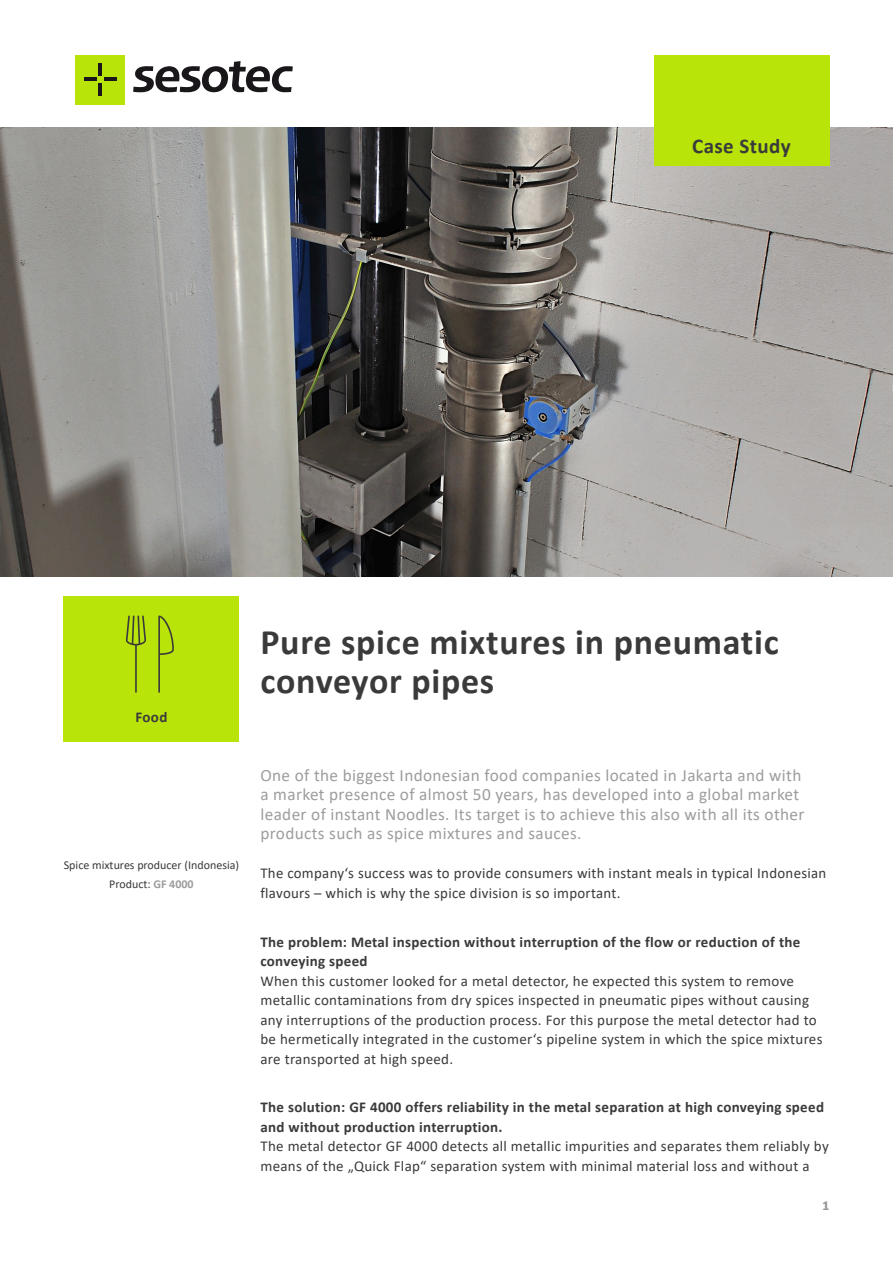
<style>
.page{position:relative;width:893px;height:1263px;background:#fff}
.page>*{position:absolute;margin:0;border:0;box-sizing:border-box;transform-origin:0 0}
.t1{font:700 36px/39px "Calibri";letter-spacing:.02em;color:#3b3a3b}
.t2{font:700 21px "Calibri";letter-spacing:.02em;color:#3b3a3b}
.t3{font:17.25px/19.5px "Calibri";letter-spacing:.02em;color:#9d9d9d}
.t4{font:15px/19.5px "Calibri";letter-spacing:.02em;color:#3b3a3b}
.t5{font:700 15px/19.5px "Calibri";letter-spacing:.02em;color:#3b3a3b}
.t6{font:700 13.5px "Calibri";color:#9d9d9d}
.t7{font:12px/19.5px "Calibri";color:#3b3a3b;text-align:center}
.s1{font-weight:700;color:#9d9d9d}
</style>
<div class="page">
<img style="left:0;top:128px;width:893px;height:448px">
<div style="left:64px;top:596px;width:175px;height:146px;background:#b8e409"></div>
<svg style="left:126px;top:615px;width:20px;height:78px"></svg>
<svg style="left:158px;top:615px;width:16px;height:78px"></svg>
<div style="left:654px;top:55px;width:175px;height:111px;background:#b8e409"></div>
<div style="left:76px;top:55px;width:49px;height:49px;background:#b8e409"></div>
<hr style="left:84px;top:77px;width:13px;height:4px;background:#1a171a">
<svg style="left:98px;top:61px;width:195px;height:34px"></svg>
<h2 class="t2" style="left:692px;top:131px;width:100px">Case Study</h2>
<p class="t5" style="left:136px;top:707px;width:33px">Food</p>
<p class="t7" style="left:64px;top:855px;width:177px">Spice mixtures producer (Indonesia)<br>Product: <span class="s1">GF 4000</span></p>
<h1 class="t1" style="left:260px;top:622px;width:520px">Pure spice mixtures in pneumatic conveyor pipes</h1>
<p class="t3" style="left:260px;top:765px;width:545px">One of the biggest Indonesian food companies located in Jakarta and with a market presence of almost 50 years, has developed into a global market leader of instant Noodles. Its target is to achieve this also with all its other products such as spice mixtures and sauces.</p>
<p class="t4" style="left:260px;top:863px;width:567px">The company‘s success was to provide consumers with instant meals in typical Indonesian flavours – which is why the spice division is so important.</p>
<p class="t5" style="left:260px;top:932px;width:541px">The problem: Metal inspection without interruption of the flow or reduction of the conveying speed</p>
<p class="t4" style="left:260px;top:970px;width:564px">When this customer looked for a metal detector, he expected this system to remove metallic contaminations from dry spices inspected in pneumatic pipes without causing any interruptions of the production process. For this purpose the metal detector had to be hermetically integrated in the customer‘s pipeline system in which the spice mixtures are transported at high speed.</p>
<p class="t5" style="left:260px;top:1097px;width:565px">The solution: GF 4000 offers reliability in the metal separation at high conveying speed and without production interruption.</p>
<p class="t4" style="left:260px;top:1136px;width:570px">The metal detector GF 4000 detects all metallic impurities and separates them reliably by means of the „Quick Flap“ separation system with minimal material loss and without a</p>
<p class="t6" style="left:822px;top:1196px;width:8px">1</p>
</div>
